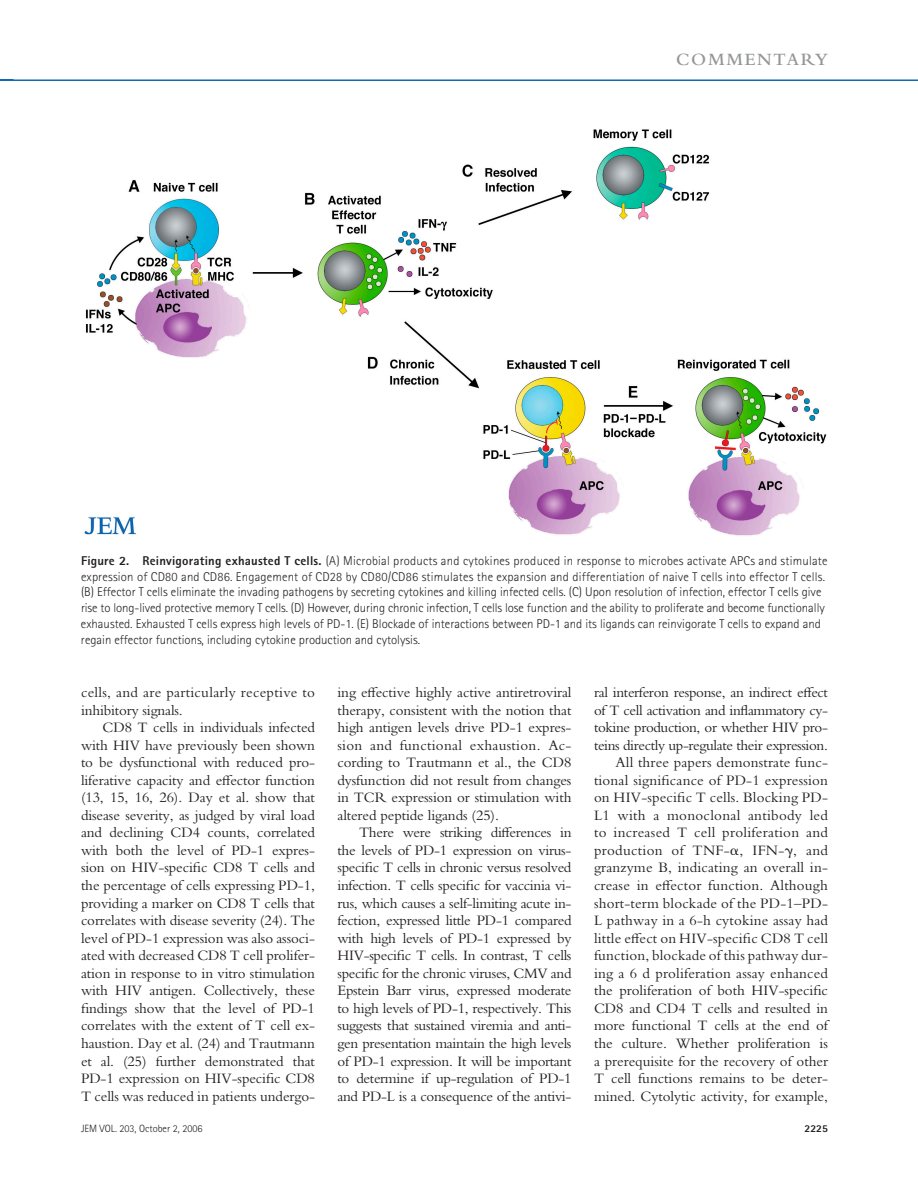
<style>
.page{position:relative;width:918px;height:1188px;background:#fff}
.page>*{position:absolute;margin:0;border:0;box-sizing:border-box;transform-origin:0 0}
.t1{font:600 18px "Bembo Std";letter-spacing:.1em;color:#949698}
.t2{font:15px/17.5px "Bembo Std";color:#231f20;text-align:justify}
.t3{font:15px/17.5px "Bembo Std";letter-spacing:.02em;color:#231f20}
.t4{font:300 12.75px/15.8px "Rotis Sans Serif Std";color:#231f20}
.t5{font:300 10.5px "Rotis Sans Serif Std";color:#231f20}
.t6{font:800 10.5px "Rotis Sans Serif Std";color:#231f20}
.s1{font-weight:800}
</style>
<div class="page">
<hr style="left:0;top:79px;width:918px;height:2px;background:#1368b3">
<img style="left:84px;top:129px;width:743px;height:407px">
<p class="t1" style="left:676px;top:52px;width:153px">COMMENTARY</p>
<p class="t4" style="left:81px;top:554px;width:748px"><span class="s1">Figure 2. Reinvigorating exhausted T cells.</span> (A) Microbial products and cytokines produced in response to microbes activate APCs and stimulate expression of CD80 and CD86. Engagement of CD28 by CD80/CD86 stimulates the expansion and differentiation of naive T cells into effector T cells. (B) Effector T cells eliminate the invading pathogens by secreting cytokines and killing infected cells. (C) Upon resolution of infection, effector T cells give rise to long-lived protective memory T cells. (D) However, during chronic infection, T cells lose function and the ability to proliferate and become functionally exhausted. Exhausted T cells express high levels of PD-1. (E) Blockade of interactions between PD-1 and its ligands can reinvigorate T cells to expand and regain effector functions, including cytokine production and cytolysis.</p>
<p class="t3" style="left:81px;top:685px;width:236px">cells, and are particularly receptive to i nhibitory signals.</p>
<p class="t2" style="left:81px;top:720px;width:236px;text-indent:22px">CD8 T cells in individuals infected with HIV have previously been shown to be dysfunctional with reduced pro&shy;liferative capacity and effector function (13, 15, 16, 26). Day et al. show that disease severity, as judged by viral load and declining CD4 counts, correlated with both the level of PD-1 expres&shy;sion on HIV-specific CD8 T cells and the percentage of cells expressing PD-1, providing a marker on CD8 T cells that correlates with disease severity (24). The level of PD-1 expression was also associ&shy;ated with decreased CD8 T cell prolifer&shy;ation in response to in vitro stimulation with HIV antigen. Collectively, these findings show that the level of PD-1 correlates with the extent of T cell ex&shy;haustion. Day et al. (24) and Trautmann et al. (25) further demonstrated that PD-1 expression on HIV-specific CD8<br>T cells was reduced in patients undergo-</p>
<p class="t2" style="left:338px;top:685px;width:236px">ing effective highly active antiretroviral therapy, consistent with the notion that high antigen levels drive PD-1 expres&shy;sion and functional exhaustion. Ac&shy;cording to Trautmann et al., the CD8 dysfunction did not result from changes in TCR expression or stimulation with altered peptide ligands (25).</p>
<p class="t2" style="left:338px;top:825px;width:236px;text-indent:22px">There were striking differences in the levels of PD-1 expression on virus&shy;specific T cells in chronic versus resolved infection. T cells specific for vaccinia vi&shy;rus, which causes a self-limiting acute in&shy;fection, expressed little PD-1 compared with high levels of PD-1 expressed by HIV-specific T cells. In contrast, T cells specific for the chronic viruses, CMV and Epstein Barr virus, expressed moderate to high levels of PD-1, respectively. This suggests that sustained viremia and anti&shy;gen presentation maintain the high levels of PD-1 expression. It will be important to determine if up-regulation of PD-1 and PD-L is a consequence of the antivi-</p>
<p class="t2" style="left:594px;top:685px;width:236px;text-align:right">ral interferon response, an indirect effect of T cell activation and inflammatory cy&shy;tokine production, or whether HIV pro&shy;teins directly up-regulate their expression.<br>All three papers demonstrate func&shy;tional significance of PD-1 expression on HIV-specific T cells. Blocking PD-L1 with a monoclonal antibody led to increased T cell proliferation and production of TNF- , IFN- , and granzyme B, indicating an overall in&shy;crease in effector function. Although short-term blockade of the PD-1–PD-L pathway in a 6-h cytokine assay had little effect on HIV-specific CD8 T cell function, blockade of this pathway dur&shy;ing a 6 d proliferation assay enhanced the proliferation of both HIV-specific CD8 and CD4 T cells and resulted in more functional T cells at the end of the culture. Whether proliferation is a prerequisite for the recovery of other T cell functions remains to be deter&shy;mined. Cytolytic activity, for example,</p>
<p class="t5" style="left:81px;top:1125px;width:123px">JEM VOL. 203, October 2, 2006</p>
<p class="t6" style="left:805px;top:1125px;width:25px">2225</p>
</div>
